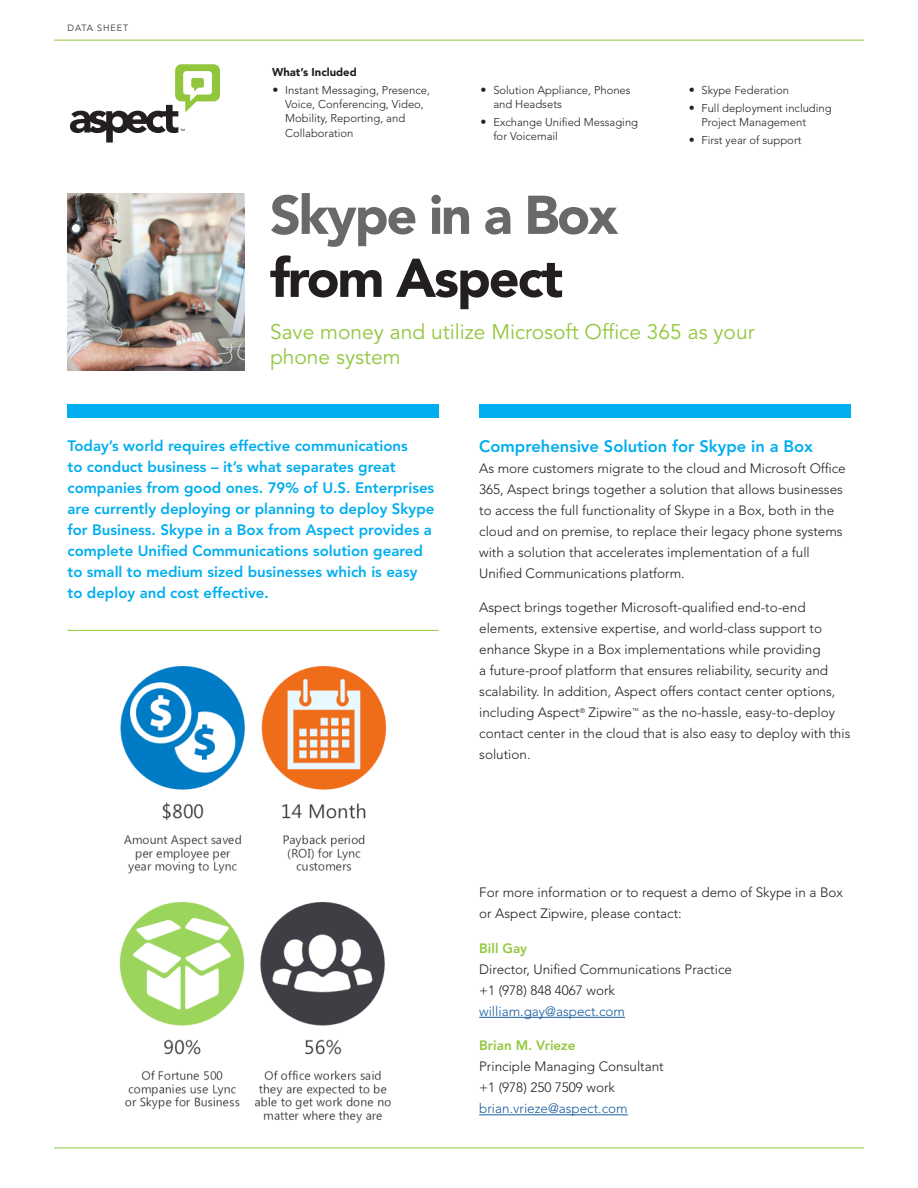
<style>
.page{position:relative;width:918px;height:1188px;background:#fff}
.page>*{position:absolute;margin:0;border:0;box-sizing:border-box;transform-origin:0 0}
.Title_Line_1_Gray{font:900 54px "Avenir LT Std";letter-spacing:-.04em;color:#69696c}
.Title_Line_2_Black{font:900 54px "Avenir LT Std";letter-spacing:-.04em;color:#231f20}
.Cover_Subheadline{font:21px/25.2px "Avenir LT Std";color:#92c73d}
.Subhead_Blue{font:800 16.5px "Avenir LT Std";color:#00aeef}
.Intro_Paragraph_Styl{font:800 15px/21px "Avenir LT Std";color:#00aeef}
.Body{font:300 13.5px/21px "Avenir LT Std";color:#231f20}
.Body-2{font:300 13.5px "Avenir LT Std";color:#175d9e}
.Body-3{font:800 13.5px "Avenir LT Std";color:#92c73d}
.t1{font:300 11.25px/14.2px "Avenir LT Std";color:#231f20}
.Cover-Banner_Bullets{font:900 11.25px "Avenir LT Std";color:#231f20}
.t2{font:300 9px "Avenir LT Std";letter-spacing:.1em;color:#231f20}
.s1{font-weight:900;font-size:12px}
</style>
<div class="page">
<svg style="left:70px;top:64px;width:150px;height:79px"></svg>
<div style="left:68px;top:404px;width:371px;height:14px;background:#00aeef"></div>
<div style="left:479px;top:404px;width:371px;height:14px;background:#00aeef"></div>
<hr style="left:54px;top:40px;width:810px;height:1px;background:#92c73d">
<hr style="left:54px;top:1148px;width:810px;height:1px;background:#92c73d">
<hr style="left:68px;top:630px;width:371px;height:1px;background:#92c73d">
<img style="left:68px;top:193px;width:177px;height:177px">
<hr style="left:479px;top:1017px;width:146px;height:1px;background:#175d9e">
<hr style="left:479px;top:1114px;width:149px;height:1px;background:#175d9e">
<img style="left:120px;top:666px;width:267px;height:208px">
<img style="left:119px;top:902px;width:272px;height:221px">
<p class="t2" style="left:68px;top:23px;width:62px">DATA SHEET</p>
<p class="Cover-Banner_Bullets" style="left:272px;top:65px;width:86px">What’s Included</p>
<p class="t1" style="left:285px;top:83px;width:146px;text-indent:-13px"><span class="s1">•</span> Instant Messaging, Presence,<br>Voice, Conferencing, Video,<br>Mobility, Reporting, and<br>Collaboration</p>
<p class="t1" style="left:493px;top:83px;width:139px;text-indent:-13px"><span class="s1">•</span> Solution Appliance, Phones and Headsets</p>
<p class="t1" style="left:493px;top:115px;width:146px;text-indent:-13px"><span class="s1">•</span> Exchange Unified Messaging for Voicemail</p>
<p class="t1" style="left:689px;top:83px;width:102px"><span class="s1">•</span> Skype Federation</p>
<p class="t1" style="left:701px;top:101px;width:132px;text-indent:-13px"><span class="s1">•</span> Full deployment including<br>Project Management</p>
<p class="t1" style="left:689px;top:133px;width:114px"><span class="s1">•</span> First year of support</p>
<p class="Title_Line_1_Gray" style="left:270px;top:182px;width:349px">Skype in a Box</p>
<p class="Title_Line_2_Black" style="left:270px;top:245px;width:295px">from Aspect</p>
<p class="Cover_Subheadline" style="left:270px;top:320px;width:486px">Save money and utilize Microsoft Office 365 as your phone system</p>
<p class="Intro_Paragraph_Styl" style="left:68px;top:435px;width:369px">Today’s world requires effective communications<br>to conduct business – it’s what separates great companies from good ones. 79% of U.S. Enterprises are currently deploying or planning to deploy Skype for Business. Skype in a Box from Aspect provides a complete Unified Communications solution geared to small to medium sized businesses which is easy to deploy and cost effective.</p>
<p class="Subhead_Blue" style="left:479px;top:436px;width:335px">Comprehensive Solution for Skype in a Box</p>
<p class="Body" style="left:479px;top:458px;width:368px">As more customers migrate to the cloud and Microsoft Office 365, Aspect brings together a solution that allows businesses to access the full functionality of Skype in a Box, both in the cloud and on premise, to replace their legacy phone systems with a solution that accelerates implementation of a full Unified Communications platform.</p>
<p class="Body" style="left:479px;top:597px;width:373px">Aspect brings together Microsoft-qualified end-to-end elements, extensive expertise, and world-class support to enhance Skype in a Box implementations while providing<br>a future-proof platform that ensures reliability, security and scalability. In addition, Aspect offers contact center options, including Aspect<sup>®</sup> Zipwire<sup>™</sup> as the no-hassle, easy-to-deploy contact center in the cloud that is also easy to deploy with this solution.</p>
<p class="Body" style="left:479px;top:882px;width:365px">For more information or to request a demo of Skype in a Box or Aspect Zipwire, please contact:</p>
<p class="Body-3" style="left:479px;top:940px;width:50px">Bill Gay</p>
<p class="Body" style="left:479px;top:959px;width:254px">Director, Unified Communications Practice</p>
<p class="Body" style="left:479px;top:980px;width:137px">+1 (978) 848 4067 work</p>
<p class="Body-2" style="left:479px;top:1003px;width:147px">william.gay@aspect.com</p>
<p class="Body-3" style="left:479px;top:1038px;width:98px">Brian M. Vrieze</p>
<p class="Body" style="left:479px;top:1056px;width:186px">Principle Managing Consultant</p>
<p class="Body" style="left:479px;top:1077px;width:137px">+1 (978) 250 7509 work</p>
<p class="Body-2" style="left:479px;top:1101px;width:150px">brian.vrieze@aspect.com</p>
</div>
